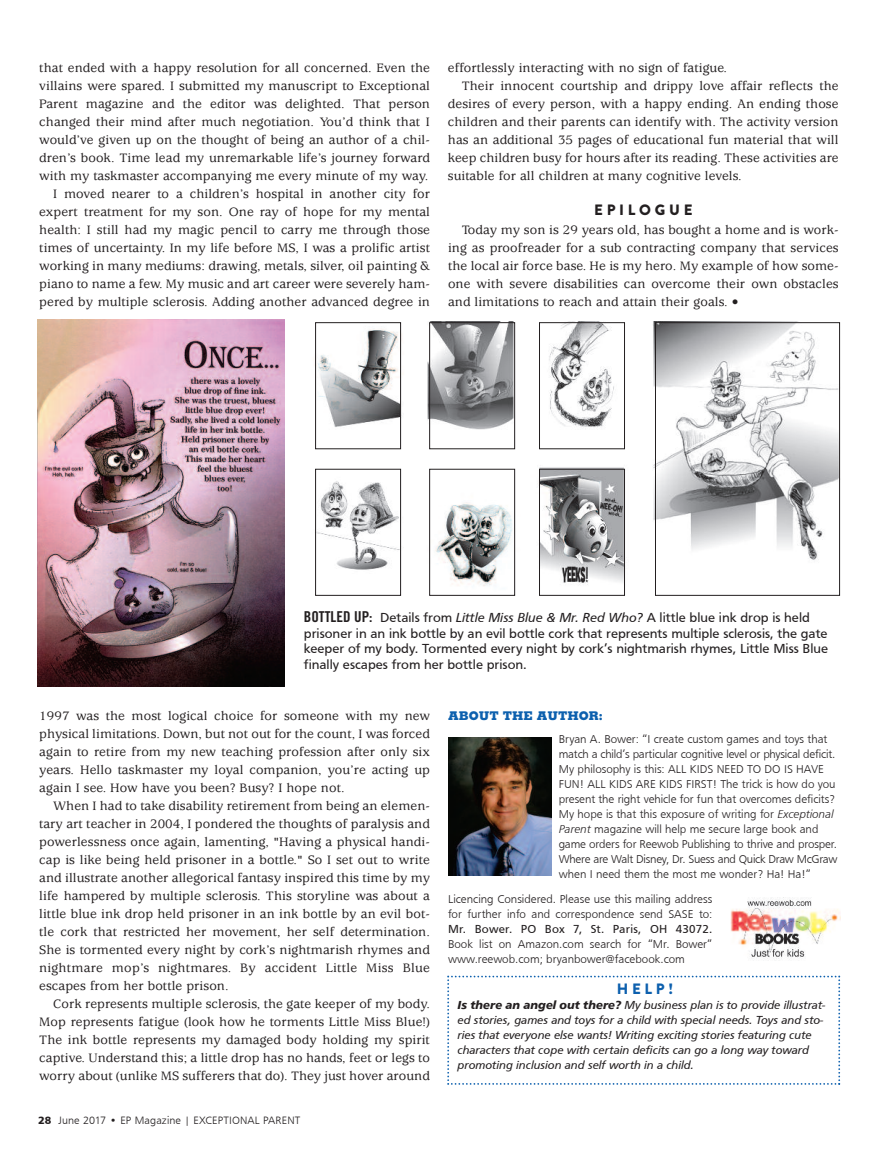
<style>
.page{position:relative;width:878px;height:1161px;background:#fff}
.page>*{position:absolute;margin:0;border:0;box-sizing:border-box;transform-origin:0 0}
.t1{font:900 15px "Brandon Grotesque";letter-spacing:.25em;color:#231f20}
.t2{font:900 15px "Brandon Grotesque";color:#0d60ae}
.t3{font:500 13.5px/18px "Usherwood";letter-spacing:.01em;color:#231f20;text-align:justify}
.t4{font:13.5px/15.8px "Frutus T";color:#231f20}
.t5{font:12px/15px "Frutus T Light";color:#231f20}
.t6{font:12px/15px "Frutus T Italic";color:#231f20}
.t7{font:12px "Frutus T";letter-spacing:.02em;color:#231f20}
.t8{font:800 12px "Memphis";color:#0d60ae}
.t9{font:11.25px "Frutus T Light";letter-spacing:.01em;color:#231f20}
.s1{font-family:"Trade Gothic Bold Cond Twenty";font-size:15px}
.s2{font-family:"Frutus T Italic"}
.s3{font-family:"Frutus T Bold"}
.s4{font-style:italic}
.s5{font-family:"Frutus T Bold";font-style:italic}
</style>
<div class="page">
<img style="left:448px;top:737px;width:103px;height:138px">
<img style="left:38px;top:320px;width:246px;height:367px">
<img style="left:315px;top:321px;width:525px;height:275px">
<div style="left:429px;top:322px;width:86px;height:127px;border:1px solid #231f20"></div>
<div style="left:429px;top:469px;width:86px;height:127px;border:1px solid #231f20"></div>
<div style="left:539px;top:322px;width:86px;height:127px;border:1px solid #231f20"></div>
<div style="left:655px;top:322px;width:184px;height:274px;border:1px solid #231f20"></div>
<div style="left:539px;top:469px;width:86px;height:127px;border:1px solid #231f20"></div>
<div style="left:315px;top:322px;width:86px;height:127px;border:1px solid #231f20"></div>
<div style="left:315px;top:469px;width:86px;height:127px;border:1px solid #231f20"></div>
<svg style="left:447px;top:976px;width:393px;height:109px"></svg>
<img style="left:730px;top:898px;width:110px;height:61px">
<p class="t3" style="left:39px;top:60px;width:392px;text-align:right">that ended with a happy resolution for all concerned. Even the villains were spared. I submitted my manuscript to Exceptional Parent magazine and the editor was delighted. That person changed their mind after much negotiation. You’d think that I would’ve given up on the thought of being an author of a chil&shy;dren’s book. Time lead my unremarkable life’s journey forward with my taskmaster accompanying me every minute of my way.<br>I moved nearer to a children’s hospital in another city for expert treatment for my son. One ray of hope for my mental health: I still had my magic pencil to carry me through those times of uncertainty. In my life before MS, I was a prolific artist working in many mediums: drawing, metals, silver, oil painting &amp; piano to name a few. My music and art career were severely ham&shy;pered by multiple sclerosis. Adding another advanced degree in</p>
<p class="t3" style="left:448px;top:60px;width:280px">effortlessly interacting with no sign of fatigue.</p>
<p class="t3" style="left:461px;top:78px;width:378px">Their innocent courtship and drippy love affair reflects the</p>
<p class="t3" style="left:448px;top:96px;width:392px">desires of every person, with a happy ending. An ending those</p>
<p class="t3" style="left:448px;top:114px;width:392px">children and their parents can identify with. The activity version</p>
<p class="t3" style="left:448px;top:132px;width:392px">has an additional 35 pages of educational fun material that will</p>
<p class="t3" style="left:448px;top:150px;width:392px">keep children busy for hours after its reading. These activities are</p>
<p class="t3" style="left:448px;top:168px;width:295px">suitable for all children at many cognitive levels.</p>
<p class="t1" style="left:594px;top:204px;width:100px">EPILOGUE</p>
<p class="t3" style="left:448px;top:222px;width:392px;text-indent:14px">Today my son is 29 years old, has bought a home and is work&shy;ing as proofreader for a sub contracting company that services the local air force base. He is my hero. My example of how some&shy;one with severe disabilities can overcome their own obstacles and limitations to reach and attain their goals. •</p>
<p class="t4" style="left:304px;top:611px;width:526px"><span class="s1">BOTTLED UP:</span> Details from <span class="s2">Little Miss Blue &amp; Mr. Red Who?</span> A little blue ink drop is held prisoner in an ink bottle by an evil bottle cork that represents multiple sclerosis, the gate keeper of my body. Tormented every night by cork’s nightmarish rhymes, Little Miss Blue finally escapes from her bottle prison.</p>
<p class="t3" style="left:39px;top:708px;width:392px">1997 was the most logical choice for someone with my new physical limitations. Down, but not out for the count, I was forced again to retire from my new teaching profession after only six years. Hello taskmaster my loyal companion, you’re acting up again I see. How have you been? Busy? I hope not.</p>
<p class="t3" style="left:39px;top:798px;width:392px;text-indent:14px">When I had to take disability retirement from being an elemen&shy;tary art teacher in 2004, I pondered the thoughts of paralysis and powerlessness once again, lamenting, "Having a physical handi&shy;cap is like being held prisoner in a bottle." So I set out to write and illustrate another allegorical fantasy inspired this time by my life hampered by multiple sclerosis. This storyline was about a little blue ink drop held prisoner in an ink bottle by an evil bot&shy;tle cork that restricted her movement, her self determination.<br>She is tormented every night by cork’s nightmarish rhymes and nightmare mop’s nightmares. By accident Little Miss Blue escapes from her bottle prison.</p>
<p class="t3" style="left:39px;top:996px;width:392px;text-indent:14px">Cork represents multiple sclerosis, the gate keeper of my body.<br>Mop represents fatigue (look how he torments Little Miss Blue!)<br>The ink bottle represents my damaged body holding my spirit captive. Understand this; a little drop has no hands, feet or legs to worry about (unlike MS sufferers that do). They just hover around</p>
<p class="t9" style="left:38px;top:1116px;width:264px"><span class="s3">28</span> June 2017 • EP Magazine | EXCEPTIONAL PARENT</p>
<p class="t8" style="left:448px;top:711px;width:156px">ABOUT THE AUTHOR:</p>
<p class="t5" style="left:558px;top:732px;width:280px">Bryan A. Bower: “I create custom games and toys that match a child’s particular cognitive level or physical deficit.<br>My philosophy is this: ALL KIDS NEED TO DO IS HAVE FUN! ALL KIDS ARE KIDS FIRST! The trick is how do you present the right vehicle for fun that overcomes deficits?<br>My hope is that this exposure of writing for <span class="s4">Exceptional Parent</span> magazine will help me secure large book and game orders for Reewob Publishing to thrive and prosper.<br>Where are Walt Disney, Dr. Suess and Quick Draw McGraw when I need them the most me wonder? Ha! Ha!”</p>
<p class="t5" style="left:448px;top:892px;width:266px">Licencing Considered. Please use this mailing address for further info and correspondence send SASE to:</p>
<p class="t7" style="left:448px;top:924px;width:266px">Mr. Bower. PO Box 7, St. Paris, OH 43072.</p>
<p class="t5" style="left:448px;top:937px;width:266px">Book list on Amazon.com search for “Mr. Bower” www.reewob.com; bryanbower@facebook.com</p>
<p class="t2" style="left:616px;top:983px;width:58px">HELP!</p>
<p class="t6" style="left:457px;top:998px;width:369px"><span class="s5">Is there an angel out there?</span> My business plan is to provide illustrat&shy;ed stories, games and toys for a child with special needs. Toys and sto&shy;ries that everyone else wants! Writing exciting stories featuring cute characters that cope with certain deficits can go a long way toward promoting inclusion and self worth in a child.</p>
</div>
